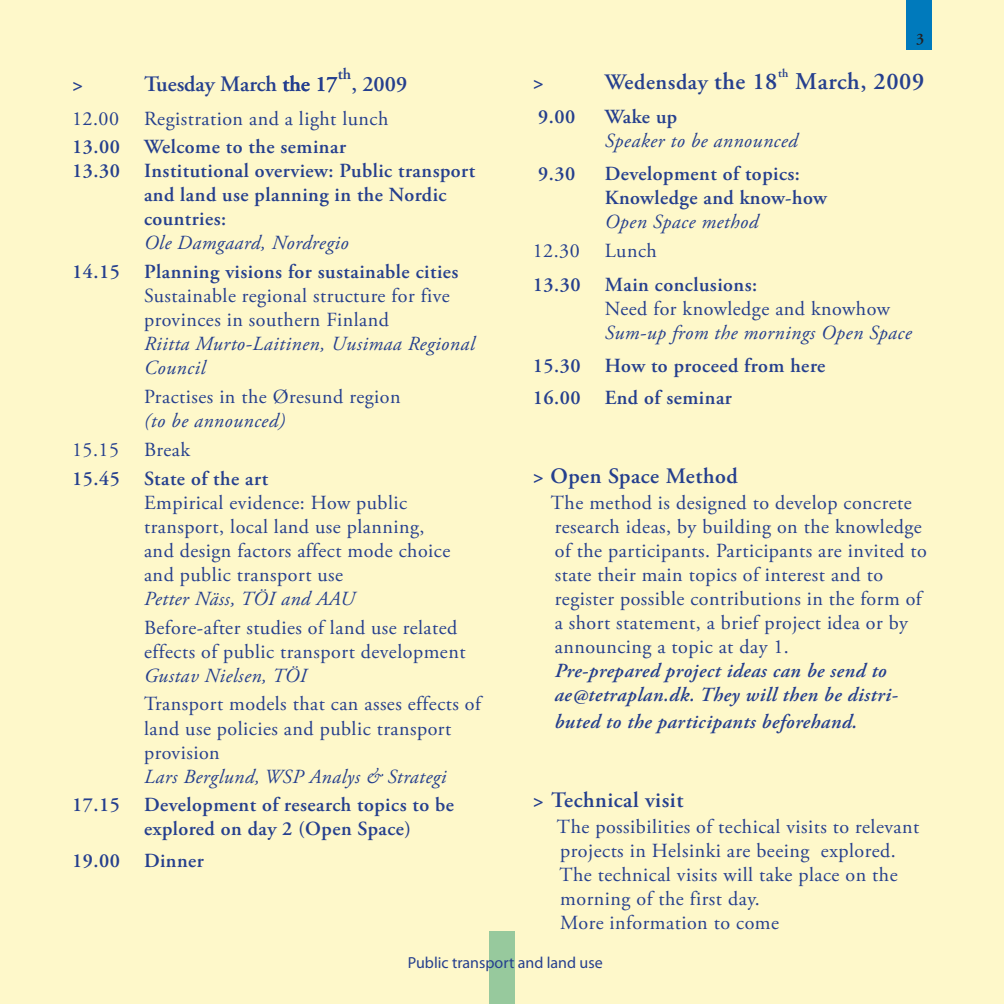
<style>
.page{position:relative;width:1004px;height:1004px;background:#fff}
.page>*{position:absolute;margin:0;border:0;box-sizing:border-box;transform-origin:0 0}
.t1{font:600 24px "Adobe Garamond Pro";letter-spacing:.025em;color:#253f8e}
.t2{font:600 22px "Adobe Garamond Pro";letter-spacing:.025em;color:#253f8e}
.t3{font:600 22px "Adobe Garamond Pro";color:#253f8e}
.t4{font:20px/24px "Adobe Garamond Pro";letter-spacing:.025em;color:#253f8e}
.t5{font:600 20px/24px "Adobe Garamond Pro";letter-spacing:.025em;color:#253f8e}
.t6{font:italic 20px/24px "Adobe Garamond Pro";letter-spacing:.025em;color:#253f8e}
.t7{font:italic 600 20px/24px "Adobe Garamond Pro";letter-spacing:.025em;color:#253f8e}
.t8{font:16px "Myriad Pro";color:#253f8e}
.t9{font:600 16px "Adobe Garamond Pro";color:#253f8e}
.t10{font:600 12px "Adobe Garamond Pro";color:#253f8e}
.s1{font-size:24px}
</style>
<div class="page">
<div style="left:0;top:0;width:1003px;height:1003px;background:#fef8ca"></div>
<div style="left:906px;top:0;width:25px;height:49px;background:#007abc"></div>
<div style="left:489px;top:931px;width:25px;height:72px;background:#97c99d"></div>
<p class="t9" style="left:338px;top:65px;width:15px">th</p>
<p class="t2" style="left:72px;top:71px;width:13px">&gt;</p>
<p class="t3" style="left:144px;top:71px;width:195px">Tuesday March the 17</p>
<p class="t2" style="left:351px;top:71px;width:57px">, 2009</p>
<p class="t4" style="left:72px;top:107px;width:48px">12.00</p>
<p class="t4" style="left:144px;top:107px;width:246px">Registration and a light lunch</p>
<p class="t5" style="left:72px;top:135px;width:275px">13.00 Welcome to the seminar</p>
<p class="t5" style="left:72px;top:159px;width:405px">13.30 Institutional overview: Public transport</p>
<p class="t5" style="left:144px;top:183px;width:304px">and land use planning in the Nordic</p>
<p class="t5" style="left:144px;top:207px;width:84px">countries:</p>
<p class="t6" style="left:144px;top:232px;width:206px">Ole Damgaard, Nordregio</p>
<p class="t5" style="left:72px;top:260px;width:388px">14.15 Planning visions for sustainable cities</p>
<p class="t4" style="left:144px;top:284px;width:307px">Sustainable regional structure for five provinces in southern Finland</p>
<p class="t6" style="left:144px;top:332px;width:332px">Riitta Murto-Laitinen, Uusimaa Regional<br>Council</p>
<p class="t4" style="left:144px;top:385px;width:258px">Practises in the Øresund region</p>
<p class="t6" style="left:144px;top:409px;width:142px">(to be announced)</p>
<p class="t4" style="left:72px;top:438px;width:48px">15.15</p>
<p class="t4" style="left:144px;top:438px;width:47px">Break</p>
<p class="t5" style="left:72px;top:466px;width:198px">15.45 State of the art</p>
<p class="t4" style="left:144px;top:491px;width:308px">Empirical evidence: How public transport, local land use planning, and design factors affect mode choice and public transport use</p>
<p class="t6" style="left:144px;top:587px;width:212px">Petter Näss, TÖI and AAU</p>
<p class="t4" style="left:144px;top:616px;width:323px">Before-after studies of land use related effects of public transport development</p>
<p class="t6" style="left:144px;top:664px;width:164px">Gustav Nielsen, TÖI</p>
<p class="t4" style="left:144px;top:692px;width:338px">Transport models that can asses effects of land use policies and public transport provision</p>
<p class="t6" style="left:144px;top:764px;width:304px">Lars Berglund, WSP Analys &amp; Strategi</p>
<p class="t5" style="left:144px;top:793px;width:311px;text-indent:-72px">17.15 Development of research topics to be explored on day 2 (Open Space)</p>
<p class="t5" style="left:72px;top:848px;width:133px">19.00 Dinner</p>
<p class="t2" style="left:532px;top:69px;width:13px">&gt;</p>
<p class="t2" style="left:604px;top:69px;width:174px">Wedensday <span class="s1">the 18</span></p>
<p class="t10" style="left:778px;top:66px;width:12px">th</p>
<p class="t1" style="left:795px;top:68px;width:131px">March, 2009</p>
<p class="t5" style="left:538px;top:104px;width:39px">9.00</p>
<p class="t5" style="left:604px;top:104px;width:74px">Wake up</p>
<p class="t6" style="left:604px;top:129px;width:194px">Speaker to be announced</p>
<p class="t5" style="left:538px;top:162px;width:39px">9.30</p>
<p class="t5" style="left:604px;top:162px;width:224px">Development of topics:<br>Knowledge and know-how</p>
<p class="t6" style="left:604px;top:210px;width:155px">Open Space method</p>
<p class="t4" style="left:532px;top:239px;width:48px">12.30</p>
<p class="t4" style="left:604px;top:239px;width:53px">Lunch</p>
<p class="t5" style="left:532px;top:272px;width:226px">13.30 Main conclusions:</p>
<p class="t4" style="left:604px;top:297px;width:286px">Need for knowledge and knowhow</p>
<p class="t6" style="left:604px;top:321px;width:308px">Sum-up from the mornings Open Space</p>
<p class="t5" style="left:532px;top:350px;width:294px;line-height:31.2px">15.30 How to proceed from here<br>16.00 End of seminar</p>
<p class="t2" style="left:532px;top:463px;width:206px">&gt; Open Space Method</p>
<p class="t4" style="left:551px;top:491px;width:377px">The method is designed to develop concrete research ideas, by building on the knowledge of the participants. Participants are invited to state their main topics of interest and to register possible contributions in the form of a short statement, a brief project idea or by announcing a topic at day 1.</p>
<p class="t7" style="left:554px;top:659px;width:345px">Pre-prepared project ideas can be send to ae@tetraplan.dk. They will then be distri-</p>
<p class="t7" style="left:554px;top:710px;width:304px">buted to the participants beforehand.</p>
<p class="t2" style="left:532px;top:787px;width:152px">&gt; Technical visit</p>
<p class="t4" style="left:557px;top:815px;width:364px">The possibilities of techical visits to relevant projects in Helsinki are beeing explored.<br>The technical visits will take place on the morning of the first day.<br>More information to come</p>
<p class="t8" style="left:408px;top:952px;width:196px">Public transport and land use</p>
</div>
